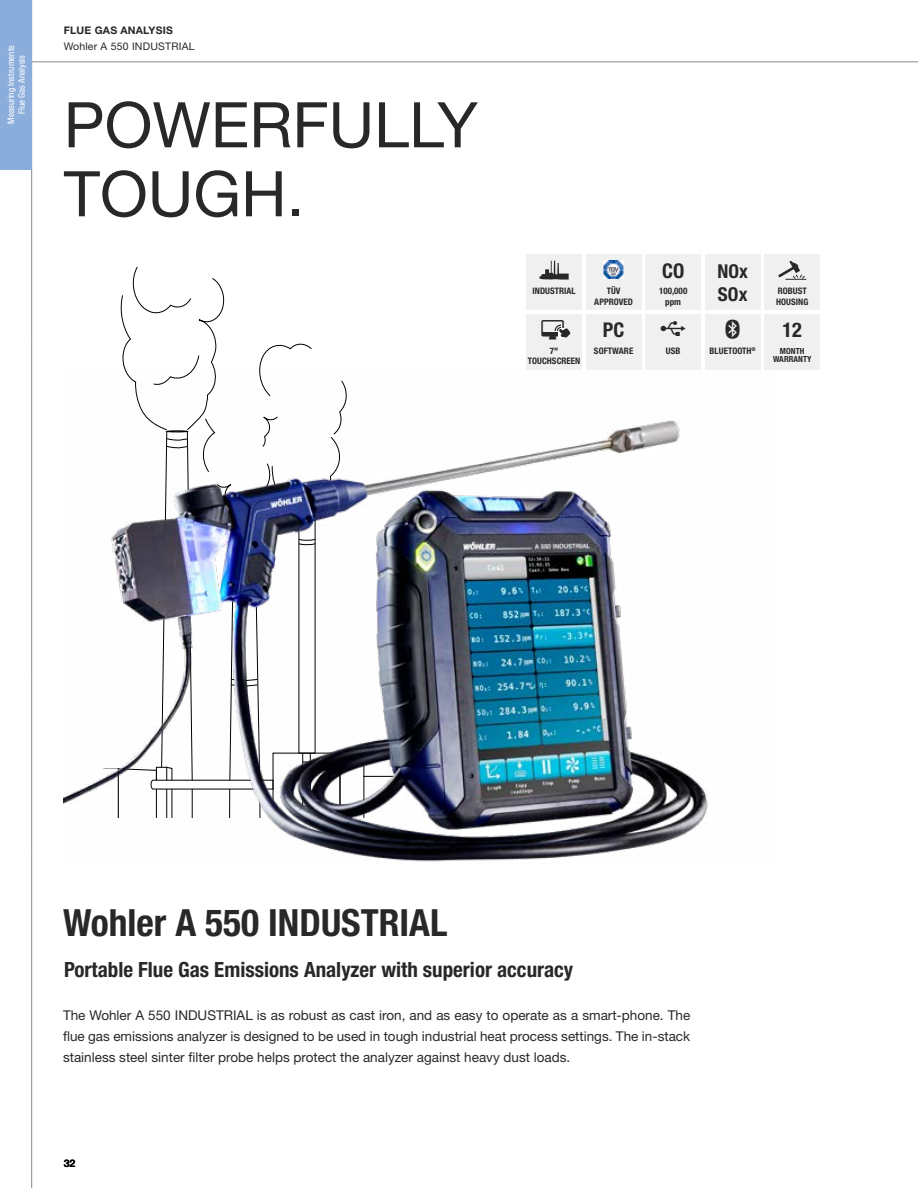
<style>
.page{position:relative;width:918px;height:1188px;background:#fff}
.page>*{position:absolute;margin:0;border:0;box-sizing:border-box;transform-origin:0 0}
.t1{font:63px/69px "Helvetica Neue LT";color:#282827}
.t2{font:700 condensed 37.5px "Helvetica Neue LT";color:#282827}
.t3{font:700 condensed 21px "Helvetica Neue LT";color:#282827}
.t4{font:700 condensed 20.25px "Helvetica Neue LT";color:#282827}
.t5{font:700 condensed 19.05px/23px "Helvetica Neue LT";letter-spacing:.005em;color:#282827}
.t6{font:13.5px/21px "Helvetica Neue LT";color:#282827;text-align:justify}
.t7{font:10.5px "Helvetica Neue LT";letter-spacing:.02em;color:#282827}
.t8{font:700 10.5px "Helvetica Neue LT";letter-spacing:.02em;color:#282827}
.t9{font:700 10.5px "Helvetica Neue LT";color:#000}
.t10{font:700 condensed 9px "Helvetica Neue LT";letter-spacing:.005em;color:#282827}
.t11{font:condensed 9px/10.5px "Helvetica Neue LT";letter-spacing:.01em;color:#fff;text-align:center}
.t12{font:700 condensed 8.4px/8.4px "Helvetica Neue LT";letter-spacing:.005em;color:#282827;text-align:center}
</style>
<div class="page">
<hr style="left:32px;top:62px;width:886px;height:1px;background:#878787">
<div style="left:0;top:0;width:32px;height:170px;background:#8baddc"></div>
<hr style="left:31px;top:339px;width:1px;height:170px;background:#878787">
<hr style="left:31px;top:170px;width:1px;height:169px;background:#878787">
<hr style="left:31px;top:1018px;width:1px;height:170px;background:#878787">
<hr style="left:31px;top:848px;width:1px;height:170px;background:#878787">
<hr style="left:31px;top:679px;width:1px;height:169px;background:#878787">
<hr style="left:31px;top:509px;width:1px;height:170px;background:#878787">
<img style="left:63px;top:366px;width:702px;height:496px">
<div style="left:526px;top:314px;width:56px;height:56px;background:#f0f0f0"></div>
<div style="left:705px;top:314px;width:55px;height:56px;background:#f0f0f0"></div>
<div style="left:646px;top:314px;width:55px;height:56px;background:#f0f0f0"></div>
<div style="left:586px;top:314px;width:55px;height:56px;background:#f0f0f0"></div>
<div style="left:586px;top:255px;width:55px;height:55px;background:#f0f0f0"></div>
<img style="left:604px;top:260px;width:20px;height:19px">
<div style="left:646px;top:255px;width:55px;height:55px;background:#f0f0f0"></div>
<div style="left:765px;top:255px;width:55px;height:55px;background:#f0f0f0"></div>
<svg style="left:778px;top:261px;width:28px;height:19px"></svg>
<div style="left:705px;top:255px;width:55px;height:55px;background:#f0f0f0"></div>
<div style="left:526px;top:255px;width:56px;height:55px;background:#f0f0f0"></div>
<svg style="left:540px;top:261px;width:29px;height:19px"></svg>
<div style="left:765px;top:314px;width:55px;height:56px;background:#f0f0f0"></div>
<svg style="left:554px;top:324px;width:16px;height:14px"></svg>
<p class="t11" style="left:6px;top:124px;width:80px;rotate:-90deg">Measuring Instruments<br>Flue Gas Analysis</p>
<p class="t8" style="left:64px;top:24px;width:111px">FLUE GAS ANALYSIS</p>
<p class="t7" style="left:64px;top:40px;width:132px">Wohler A 550 INDUSTRIAL</p>
<h1 class="t1" style="left:64px;top:90px;width:416px">POWERFULLY<br>TOUGH.</h1>
<p class="t10" style="left:533px;top:286px;width:45px">INDUSTRIAL</p>
<p class="t10" style="left:607px;top:286px;width:15px">TÜV</p>
<p class="t10" style="left:594px;top:296px;width:40px">APPROVED</p>
<h3 class="t4" style="left:603px;top:318px;width:23px">PC</h3>
<h3 class="t4" style="left:662px;top:258px;width:24px">CO</h3>
<p class="t10" style="left:659px;top:286px;width:30px">100,000</p>
<p class="t10" style="left:665px;top:296px;width:17px">ppm</p>
<h3 class="t5" style="left:717px;top:260px;width:32px">NOx<br>SOx</h3>
<p class="t10" style="left:550px;top:345px;width:10px">7"</p>
<p class="t10" style="left:710px;top:345px;width:48px">BLUETOOTH<sup>®</sup></p>
<p class="t10" style="left:594px;top:345px;width:41px">SOFTWARE</p>
<p class="t10" style="left:666px;top:345px;width:16px">USB</p>
<p class="t10" style="left:528px;top:355px;width:54px">TOUCHSCREEN</p>
<p class="t10" style="left:778px;top:286px;width:30px">ROBUST</p>
<p class="t10" style="left:776px;top:296px;width:34px">HOUSING</p>
<h3 class="t4" style="left:782px;top:318px;width:21px">12</h3>
<p class="t12" style="left:773px;top:346px;width:40px">MONTH<br>WARRANTY</p>
<h2 class="t2" style="left:63px;top:900px;width:386px">Wohler A 550 INDUSTRIAL</h2>
<h3 class="t3" style="left:64px;top:957px;width:511px">Portable Flue Gas Emissions Analyzer with superior accuracy</h3>
<p class="t6" style="left:63px;top:1004px;width:629px">The Wohler A 550 INDUSTRIAL is as robust as cast iron, and as easy to operate as a smart-phone. The flue gas emissions analyzer is designed to be used in tough industrial heat process settings. The in-stack stainless steel sinter filter probe helps protect the analyzer against heavy dust loads.</p>
<p class="t9" style="left:64px;top:1157px;width:13px">32</p>
</div>
